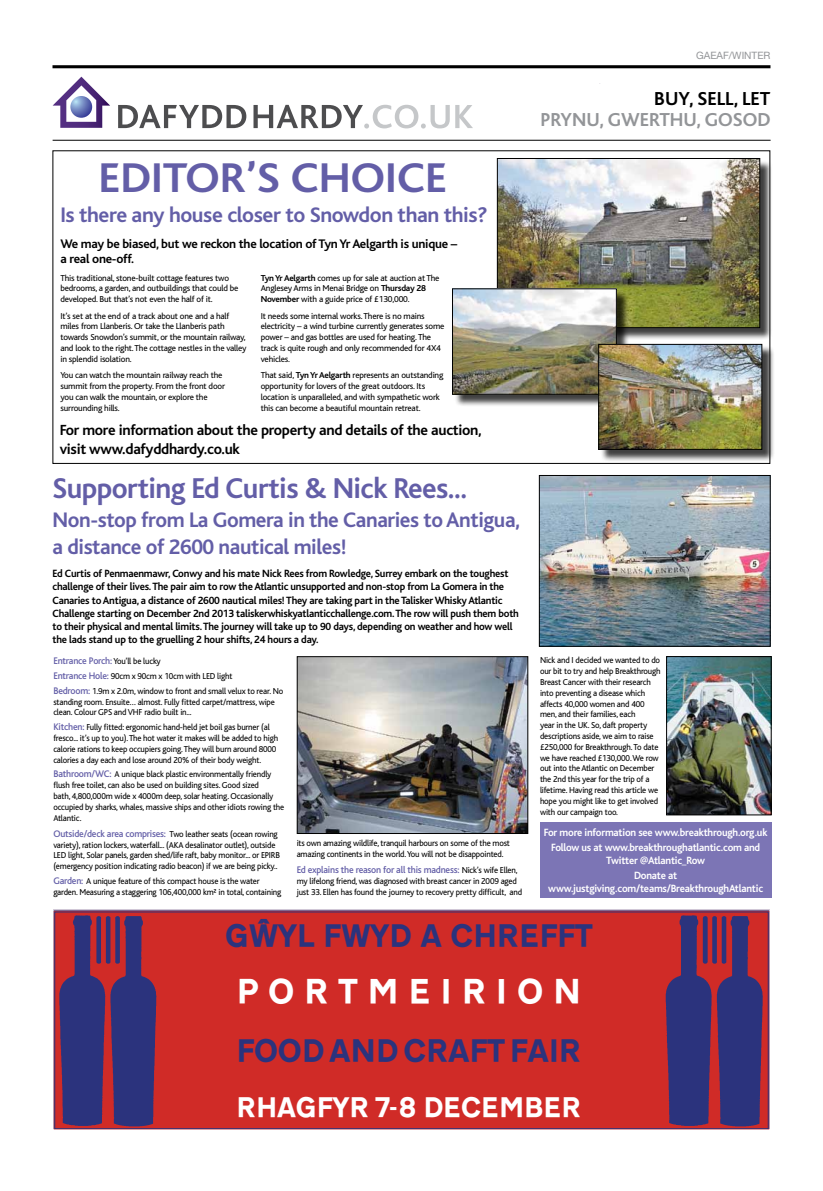
<style>
.page{position:relative;width:823px;height:1191px;background:#fff}
.page>*{position:absolute;margin:0;border:0;box-sizing:border-box;transform-origin:0 0}
.t1{font:700 43.5px "Bliss";color:#635ea7;scale:1.06 1}
.t2{font:800 32.9px "Transport";letter-spacing:.255em;color:#fff}
.t3{font:800 30.2px "Transport";letter-spacing:-.05em;color:#2b337d}
.t4{font:700 30px "Bliss";letter-spacing:-.02em;color:#635ea7}
.t5{font:800 26.7px "Transport";letter-spacing:-.05em;color:#fff}
.t6{font:700 22px/26.4px "Bliss";letter-spacing:-.02em;color:#635ea7}
.t7{font:700 19.6px "Bliss";color:#939598}
.t8{font:700 19.6px "Bliss";color:#000}
.t9{font:700 15.3px/18.4px "Bliss";letter-spacing:-.02em;color:#000}
.t10{font:700 13px/15.6px "Bliss";letter-spacing:-.02em;color:#000}
.t11{font:700 11px/13.2px "Bliss";letter-spacing:-.02em;color:#000;scale:.96 1}
.t12{font:700 11px/14.6px "Bliss";letter-spacing:-.02em;color:#fff;text-align:center;scale:.96 1}
.t13{font:10.1px "Helvetica Neue";color:#939598}
.t14{font:500 10px "Bliss";letter-spacing:-.02em;color:#635ea7;scale:.96 1}
.t15{font:9px/10.8px "Bliss";letter-spacing:-.02em;color:#000;scale:.96 1}
.t16{font:9px/10.8px "Bliss";letter-spacing:-.02em;color:#000}
.s1{font-weight:700}
.s2{font-weight:400;font-size:9px;color:#000}
.s3{font-weight:500;font-size:10px;color:#635ea7}
</style>
<div class="page">
<svg style="left:56px;top:913px;width:710px;height:213px;background:#af2c38"></svg>
<div style="left:52px;top:909px;width:718px;height:221px;border:1px solid #fff"></div>
<div style="left:498px;top:160px;width:273px;height:180px;background:#000;opacity:.75"></div>
<img style="left:499px;top:160px;width:258px;height:166px">
<div style="left:497px;top:158px;width:262px;height:170px;border:1px solid #000"></div>
<hr style="left:52px;top:65px;width:718px;height:3px;background:#000">
<hr style="left:53px;top:140px;width:717px;height:1px;background:#000">
<svg style="left:118px;top:105px;width:354px;height:24px"></svg>
<svg style="left:53px;top:77px;width:57px;height:51px"></svg>
<div style="left:453px;top:290px;width:175px;height:117px;background:#000;opacity:.75"></div>
<img style="left:454px;top:291px;width:160px;height:101px">
<div style="left:599px;top:346px;width:175px;height:116px;background:#000;opacity:.75"></div>
<img style="left:600px;top:346px;width:159px;height:101px">
<div style="left:598px;top:344px;width:163px;height:105px;border:1px solid #000"></div>
<img style="left:540px;top:477px;width:228px;height:167px">
<div style="left:538px;top:475px;width:232px;height:171px;border:1px solid #000"></div>
<img style="left:299px;top:658px;width:226px;height:173px">
<div style="left:297px;top:656px;width:230px;height:177px;border:1px solid #000"></div>
<img style="left:668px;top:658px;width:101px;height:155px">
<div style="left:666px;top:656px;width:105px;height:159px;border:1px solid #000"></div>
<div style="left:539px;top:822px;width:231px;height:76px;background:#7c75b5"></div>
<p class="t13" style="left:695px;top:49px;width:76px">GAEAF/WINTER</p>
<h1 class="t1" style="left:98px;top:155px;width:330px">EDITOR’S CHOICE</h1>
<h3 class="t6" style="left:60px;top:202px;width:428px">Is there any house closer to Snowdon than this?</h3>
<h3 class="t10" style="left:60px;top:236px;width:398px">We may be biased, but we reckon the location of Tyn Yr Aelgarth is unique – a real one-off.</h3>
<p class="t16" style="left:60px;top:272px;width:179px">This traditional, stone-built cottage features two bedrooms, a garden, and outbuildings that could be developed. But that’s not even the half of it.</p>
<p class="t16" style="left:60px;top:310px;width:187px">It’s set at the end of a track about one and a half miles from Llanberis. Or take the Llanberis path towards Snowdon’s summit, or the mountain railway, and look to the right. The cottage nestles in the valley in splendid isolation.</p>
<p class="t16" style="left:60px;top:370px;width:166px">You can watch the mountain railway reach the summit from the property. From the front door you can walk the mountain, or explore the surrounding hills.</p>
<p class="t16" style="left:260px;top:272px;width:180px"><span class="s1">Tyn Yr Aelgarth</span> comes up for sale at auction at The<br>Anglesey Arms in Menai Bridge on <span class="s1">Thursday 28<br>November</span> with a guide price of £130,000.</p>
<p class="t16" style="left:260px;top:310px;width:185px">It needs some internal works. There is no mains electricity – a wind turbine currently generates some power – and gas bottles are used for heating. The track is quite rough and only recommended for 4X4 vehicles.</p>
<p class="t16" style="left:260px;top:370px;width:184px">That said, <span class="s1">Tyn Yr Aelgarth</span> represents an outstanding opportunity for lovers of the great outdoors. Its location is unparalleled, and with sympathetic work this can become a beautiful mountain retreat.</p>
<h3 class="t9" style="left:60px;top:421px;width:423px">For more information about the property and details of the auction, visit www.dafyddhardy.co.uk</h3>
<h3 class="t4" style="left:52px;top:473px;width:416px">Supporting Ed Curtis &amp; Nick Rees...</h3>
<h3 class="t6" style="left:52px;top:507px;width:469px">Non-stop from La Gomera in the Canaries to Antigua, a distance of 2600 nautical miles!</h3>
<p class="t11" style="left:52px;top:567px;width:487px">Ed Curtis of Penmaenmawr, Conwy and his mate Nick Rees from Rowledge, Surrey embark on the toughest challenge of their lives. The pair aim to row the Atlantic unsupported and non-stop from La Gomera in the Canaries to Antigua, a distance of 2600 nautical miles! They are taking part in the Talisker Whisky Atlantic Challenge starting on December 2nd 2013 taliskerwhiskyatlanticchallenge.com. The row will push them both to their physical and mental limits. The journey will take up to 90 days, depending on weather and how well the lads stand up to the gruelling 2 hour shifts, 24 hours a day.</p>
<p class="t14" style="left:53px;top:655px;width:113px">Entrance Porch: <span class="s2">You’ll be lucky</span></p>
<p class="t15" style="left:53px;top:669px;width:241px;line-height:14.8px"><span class="s3">Entrance Hole:</span> 90cm x 90cm x 10cm with LED light<br><span class="s3">Bedroom:</span> 1.9m x 2.0m, window to front and small velux to rear. No</p>
<p class="t15" style="left:53px;top:696px;width:232px">standing room. Ensuite… almost. Fully fitted carpet/mattress, wipe clean. Colour GPS and VHF radio built in...</p>
<p class="t15" style="left:53px;top:722px;width:235px"><span class="s3">Kitchen:</span> Fully fitted: ergonomic hand-held jet boil gas burner (al fresco... it’s up to you). The hot water it makes will be added to high calorie rations to keep occupiers going. They will burn around 8000 calories a day each and lose around 20% of their body weight.</p>
<p class="t15" style="left:53px;top:769px;width:242px"><span class="s3">Bathroom/WC:</span> A unique black plastic environmentally friendly flush free toilet, can also be used on building sites. Good sized<br>bath, 4,800,000m wide x 4000m deep, solar heating. Occasionally occupied by sharks, whales, massive ships and other idiots rowing the Atlantic.</p>
<p class="t15" style="left:53px;top:828px;width:237px"><span class="s3">Outside/deck area comprises:</span> Two leather seats (ocean rowing variety), ration lockers, waterfall... (AKA desalinator outlet), outside LED light, Solar panels, garden shed/life raft, baby monitor... or EPIRB (emergency position indicating radio beacon) if we are being picky..</p>
<p class="t15" style="left:53px;top:875px;width:239px"><span class="s3">Garden:</span> A unique feature of this compact house is the water garden. Measuring a staggering 106,400,000 km² in total, containing</p>
<p class="t15" style="left:296px;top:838px;width:224px">its own amazing wildlife, tranquil harbours on some of the most amazing continents in the world. You will not be disappointed.</p>
<p class="t14" style="left:296px;top:864px;width:231px">Ed explains the reason for all this madness: <span class="s2">Nick’s wife Ellen,</span></p>
<p class="t15" style="left:296px;top:875px;width:236px">my lifelong friend, was diagnosed with breast cancer in 2009 aged just 33. Ellen has found the journey to recovery pretty difficult, and</p>
<h3 class="t8" style="left:653px;top:88px;width:118px">BUY, SELL, LET</h3>
<h3 class="t7" style="left:540px;top:110px;width:94px">Prynu, Gwerthu</h3>
<h3 class="t7" style="left:696px;top:110px;width:36px">, Gosod</h3>
<p class="t15" style="left:539px;top:655px;width:127px">Nick and I decided we wanted to do our bit to try and help Breakthrough<br>Breast Cancer with their research into preventing a disease which affects 40,000 women and 400 men, and their families, each<br>year in the UK. So, daft property descriptions aside, we aim to raise £250,000 for Breakthrough. To date we have reached £130,000. We row out into the Atlantic on December the 2nd this year for the trip of a lifetime. Having read this article we hope you might like to get involved with our campaign too.</p>
<p class="t12" style="left:543px;top:825px;width:234px">For more information see www.breakthrough.org.uk<br>Follow us at www.breakthroughatlantic.com and</p>
<p class="t12" style="left:606px;top:853px;width:104px">Twitter @Atlantic_Row<br>Donate at</p>
<p class="t12" style="left:548px;top:881px;width:225px">www.justgiving.com/teams/BreakthroughAtlantic</p>
<h3 class="t3" style="left:224px;top:917px;width:370px">GŴYL FWYD A CHREFFT</h3>
<h2 class="t2" style="left:235px;top:972px;width:347px">PORTMEIRION</h2>
<h3 class="t3" style="left:235px;top:1032px;width:347px">FOOD AND CRAFT FAIR</h3>
<h3 class="t5" style="left:235px;top:1091px;width:347px">RHAGFYR 7-8 DECEMBER</h3>
</div>
